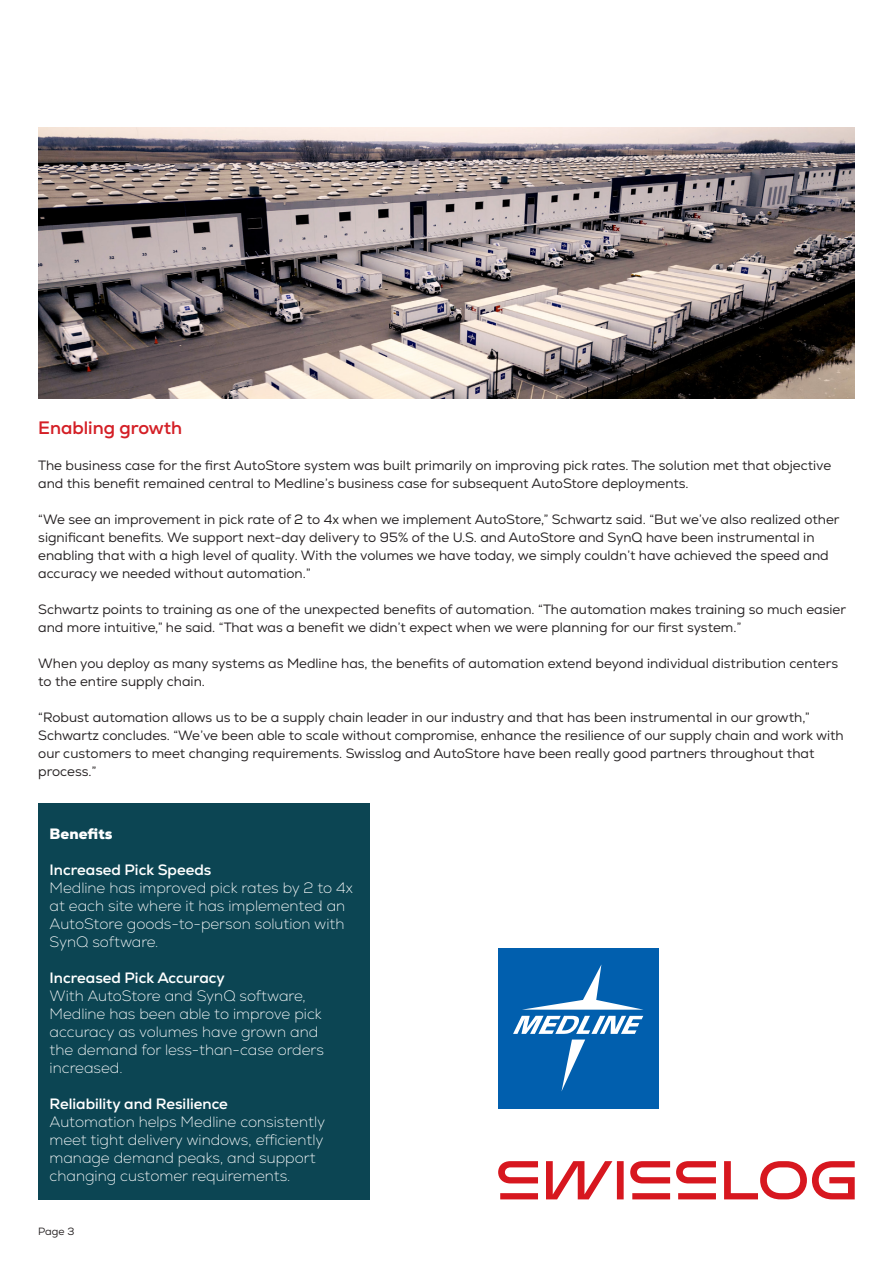
<style>
.page{position:relative;width:893px;height:1263px;background:#fff}
.page>*{position:absolute;margin:0;border:0;box-sizing:border-box;transform-origin:0 0}
.SL_Text{font:700 18px "Nexafor Swisslog";color:#d41f26}
.SL_Text_Bullet_1_red{font:300 15px/18px "Nexafor Swisslog";color:#fff}
.SL_Text_Bullet_1_red-2{font:700 15px "Nexafor Swisslog";color:#fff}
.SL_Subhead_1{font:900 15px "Nexafor Swisslog";color:#fff}
.SL_Text-2{font:13.5px/18px "Nexafor Swisslog";color:#231f20}
.t1{font:10.5px "Nexafor Swisslog";color:#231f20}
</style>
<div class="page">
<svg style="left:498px;top:1161px;width:357px;height:38px"></svg>
<div style="left:498px;top:948px;width:161px;height:161px;background:#015fae"></div>
<svg style="left:522px;top:964px;width:121px;height:46px"></svg>
<svg style="left:513px;top:1016px;width:130px;height:75px"></svg>
<img style="left:38px;top:128px;width:817px;height:270px">
<div style="left:38px;top:803px;width:332px;height:396px;background:#0c4553"></div>
<p class="SL_Text" style="left:38px;top:417px;width:145px">Enabling growth</p>
<p class="SL_Text-2" style="left:38px;top:457px;width:794px">The business case for the first AutoStore system was built primarily on improving pick rates. The solution met that objective and this benefit remained central to Medline’s business case for subsequent AutoStore deployments.</p>
<p class="SL_Text-2" style="left:38px;top:511px;width:803px">“We see an improvement in pick rate of 2 to 4x when we implement AutoStore,” Schwartz said. “But we’ve also realized other significant benefits. We support next-day delivery to 95% of the U.S. and AutoStore and SynQ have been instrumental in enabling that with a high level of quality. With the volumes we have today, we simply couldn’t have achieved the speed and accuracy we needed without automation.”</p>
<p class="SL_Text-2" style="left:38px;top:601px;width:809px">Schwartz points to training as one of the unexpected benefits of automation. “The automation makes training so much easier and more intuitive,” he said. “That was a benefit we didn’t expect when we were planning for our first system.”</p>
<p class="SL_Text-2" style="left:38px;top:655px;width:801px">When you deploy as many systems as Medline has, the benefits of automation extend beyond individual distribution centers to the entire supply chain.</p>
<p class="SL_Text-2" style="left:38px;top:709px;width:807px">“Robust automation allows us to be a supply chain leader in our industry and that has been instrumental in our growth,” Schwartz concludes. “We’ve been able to scale without compromise, enhance the resilience of our supply chain and work with our customers to meet changing requirements. Swisslog and AutoStore have been really good partners throughout that process.”</p>
<p class="SL_Subhead_1" style="left:50px;top:824px;width:64px">Benefits</p>
<p class="SL_Text_Bullet_1_red-2" style="left:50px;top:861px;width:163px">Increased Pick Speeds</p>
<p class="SL_Text_Bullet_1_red" style="left:50px;top:879px;width:305px">Medline has improved pick rates by 2 to 4x at each site where it has implemented an AutoStore goods-to-person solution with SynQ software.</p>
<p class="SL_Text_Bullet_1_red-2" style="left:50px;top:969px;width:177px">Increased Pick Accuracy</p>
<p class="SL_Text_Bullet_1_red" style="left:50px;top:987px;width:276px">With AutoStore and SynQ software,<br>Medline has been able to improve pick accuracy as volumes have grown and the demand for less-than-case orders increased.</p>
<p class="SL_Text_Bullet_1_red-2" style="left:50px;top:1095px;width:180px">Reliability and Resilience</p>
<p class="SL_Text_Bullet_1_red" style="left:50px;top:1113px;width:277px">Automation helps Medline consistently meet tight delivery windows, efficiently manage demand peaks, and support changing customer requirements.</p>
<p class="t1" style="left:38px;top:1225px;width:38px">Page 3</p>
</div>
